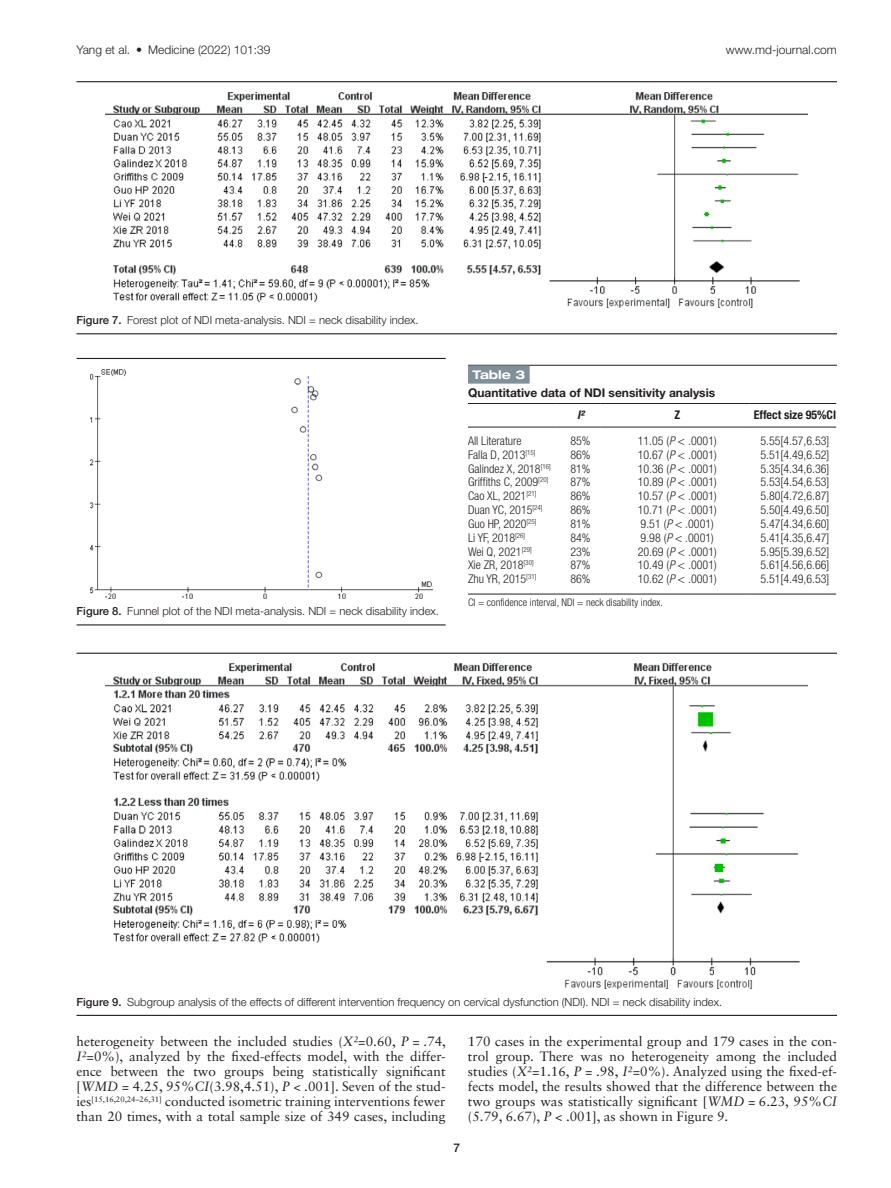
<style>
.page{position:relative;width:891px;height:1188px;background:#fff}
.page>*{position:absolute;margin:0;border:0;box-sizing:border-box;transform-origin:0 0}
.t1{font:13.5px/15px "Sabon LT Std";color:#231f20;text-align:justify}
.t2{font:300 condensed 12px "Helvetica Neue LT Std";color:#231f20}
.t3{font:300 12px "Helvetica Neue LT Std";color:#231f20}
.t4{font:700 12px "Helvetica Neue LT Std";color:#231f20}
.t5{font:700 condensed 12px "Helvetica Neue LT Std";color:#231f20}
.t6{font:700 expanded 12px "Helvetica Neue LT Std";color:#fff}
.t7{font:italic 700 condensed 12px "Helvetica Neue LT Std";color:#231f20}
.t8{font:500 12px "Helvetica Neue LT Std";color:#231f20}
.t9{font:300 11.25px "Helvetica Neue LT Std";color:#231f20}
.t10{font:300 condensed 10.5px "Helvetica Neue LT Std";color:#231f20}
.s1{font-weight:500}
.s2{font-style:italic}
</style>
<div class="page">
<img style="left:106px;top:92px;width:702px;height:215px">
<hr style="left:76px;top:81px;width:761px;height:1px;background:#231f20">
<hr style="left:76px;top:333px;width:761px;height:1px;background:#231f20">
<img style="left:90px;top:369px;width:342px;height:229px">
<hr style="left:77px;top:358px;width:369px;height:1px;background:#231f20">
<hr style="left:77px;top:624px;width:369px;height:2px;background:#231f20">
<hr style="left:468px;top:365px;width:369px;height:1px;background:#231f20">
<div style="left:468px;top:366px;width:62px;height:18px;background:#7f9098"></div>
<hr style="left:468px;top:403px;width:88px;height:1px;background:#231f20">
<hr style="left:468px;top:427px;width:88px;height:1px;background:#231f20">
<hr style="left:556px;top:403px;width:45px;height:1px;background:#231f20">
<hr style="left:556px;top:427px;width:45px;height:1px;background:#231f20">
<hr style="left:601px;top:403px;width:148px;height:1px;background:#231f20">
<hr style="left:601px;top:427px;width:148px;height:1px;background:#231f20">
<hr style="left:749px;top:403px;width:87px;height:1px;background:#231f20">
<hr style="left:749px;top:427px;width:87px;height:1px;background:#231f20">
<hr style="left:468px;top:594px;width:88px;height:1px;background:#231f20">
<hr style="left:556px;top:594px;width:45px;height:1px;background:#231f20">
<hr style="left:601px;top:594px;width:148px;height:1px;background:#231f20">
<hr style="left:749px;top:594px;width:87px;height:1px;background:#231f20">
<img style="left:106px;top:664px;width:702px;height:325px">
<hr style="left:76px;top:653px;width:761px;height:1px;background:#231f20">
<hr style="left:76px;top:1015px;width:761px;height:1px;background:#231f20">
<p class="t3" style="left:76px;top:42px;width:196px">Yang et al. • Medicine (2022) 101:39</p>
<p class="t3" style="left:726px;top:42px;width:113px">www.md-journal.com</p>
<p class="t9" style="left:76px;top:313px;width:344px"><span class="s1">Figure 7.</span> Forest plot of NDI meta-analysis. NDI = neck disability index.</p>
<p class="t9" style="left:77px;top:604px;width:364px"><span class="s1">Figure 8.</span> Funnel plot of the NDI meta-analysis. NDI = neck disability index.</p>
<p class="t6" style="left:472px;top:367px;width:54px">Table 3</p>
<p class="t4" style="left:468px;top:385px;width:249px">Quantitative data of NDI sensitivity analysis</p>
<p class="t7" style="left:577px;top:408px;width:8px">I²</p>
<p class="t5" style="left:674px;top:408px;width:7px">Z</p>
<p class="t5" style="left:754px;top:408px;width:84px">Effect size 95%CI</p>
<p class="t2" style="left:468px;top:434px;width:55px">All Literature</p>
<p class="t2" style="left:570px;top:434px;width:22px">85%</p>
<p class="t2" style="left:638px;top:434px;width:81px">11.05 (<span class="s2">P</span> &lt; .0001)</p>
<p class="t2" style="left:760px;top:434px;width:71px">5.55[4.57,6.53]</p>
<p class="t2" style="left:468px;top:448px;width:69px">Falla D, 2013<sup>[15]</sup></p>
<p class="t2" style="left:570px;top:448px;width:22px">86%</p>
<p class="t2" style="left:638px;top:448px;width:81px">10.67 (<span class="s2">P</span> &lt; .0001)</p>
<p class="t2" style="left:760px;top:448px;width:71px">5.51[4.49,6.52]</p>
<p class="t2" style="left:468px;top:462px;width:84px">Galindez X, 2018<sup>[16]</sup></p>
<p class="t2" style="left:570px;top:462px;width:22px">81%</p>
<p class="t2" style="left:638px;top:462px;width:81px">10.36 (<span class="s2">P</span> &lt; .0001)</p>
<p class="t2" style="left:760px;top:462px;width:71px">5.35[4.34,6.36]</p>
<p class="t2" style="left:468px;top:475px;width:82px">Griffiths C, 2009<sup>[20]</sup></p>
<p class="t2" style="left:570px;top:475px;width:22px">87%</p>
<p class="t2" style="left:638px;top:475px;width:81px">10.89 (<span class="s2">P</span> &lt; .0001)</p>
<p class="t2" style="left:760px;top:475px;width:71px">5.53[4.54,6.53]</p>
<p class="t2" style="left:468px;top:489px;width:70px">Cao XL, 2021<sup>[21]</sup></p>
<p class="t2" style="left:570px;top:489px;width:22px">86%</p>
<p class="t2" style="left:638px;top:489px;width:81px">10.57 (<span class="s2">P</span> &lt; .0001)</p>
<p class="t2" style="left:760px;top:489px;width:71px">5.80[4.72,6.87]</p>
<p class="t2" style="left:468px;top:503px;width:76px">Duan YC, 2015<sup>[24]</sup></p>
<p class="t2" style="left:570px;top:503px;width:22px">86%</p>
<p class="t2" style="left:638px;top:503px;width:81px">10.71 (<span class="s2">P</span> &lt; .0001)</p>
<p class="t2" style="left:760px;top:503px;width:71px">5.50[4.49,6.50]</p>
<p class="t2" style="left:468px;top:517px;width:70px">Guo HP, 2020<sup>[25]</sup></p>
<p class="t2" style="left:570px;top:517px;width:22px">81%</p>
<p class="t2" style="left:641px;top:517px;width:75px">9.51 (<span class="s2">P</span> &lt; .0001)</p>
<p class="t2" style="left:760px;top:517px;width:71px">5.47[4.34,6.60]</p>
<p class="t2" style="left:468px;top:531px;width:59px">Li YF, 2018<sup>[26]</sup></p>
<p class="t2" style="left:570px;top:531px;width:22px">84%</p>
<p class="t2" style="left:641px;top:531px;width:75px">9.98 (<span class="s2">P</span> &lt; .0001)</p>
<p class="t2" style="left:760px;top:531px;width:71px">5.41[4.35,6.47]</p>
<p class="t2" style="left:468px;top:544px;width:65px">Wei Q, 2021<sup>[29]</sup></p>
<p class="t2" style="left:570px;top:544px;width:22px">23%</p>
<p class="t2" style="left:638px;top:544px;width:81px">20.69 (<span class="s2">P</span> &lt; .0001)</p>
<p class="t2" style="left:760px;top:544px;width:71px">5.95[5.39,6.52]</p>
<p class="t2" style="left:468px;top:558px;width:67px">Xie ZR, 2018<sup>[30]</sup></p>
<p class="t2" style="left:570px;top:558px;width:22px">87%</p>
<p class="t2" style="left:638px;top:558px;width:81px">10.49 (<span class="s2">P</span> &lt; .0001)</p>
<p class="t2" style="left:760px;top:558px;width:71px">5.61[4.56,6.66]</p>
<p class="t2" style="left:468px;top:572px;width:70px">Zhu YR, 2015<sup>[31]</sup></p>
<p class="t2" style="left:570px;top:572px;width:22px">86%</p>
<p class="t2" style="left:638px;top:572px;width:81px">10.62 (<span class="s2">P</span> &lt; .0001)</p>
<p class="t2" style="left:760px;top:572px;width:71px">5.51[4.49,6.53]</p>
<p class="t10" style="left:468px;top:597px;width:196px">CI = confidence interval, NDI = neck disability index.</p>
<p class="t9" style="left:76px;top:995px;width:647px"><span class="s1">Figure 9.</span> Subgroup analysis of the effects of different intervention frequency on cervical dysfunction (NDI). NDI = neck disability index.</p>
<p class="t1" style="left:76px;top:1034px;width:371px">heterogeneity between the included studies (<span class="s2">X²</span>=0.60, <span class="s2">P</span> = .74, <span class="s2">I²</span>=0%), analyzed by the fixed-effects model, with the differ&shy;ence between the two groups being statistically significant [<span class="s2">WMD</span> = 4.25, 95%<span class="s2">CI</span>(3.98,4.51), <span class="s2">P</span> &lt; .001]. Seven of the stud&shy;ies<sup>[15,16,20,24–26,31]</sup> conducted isometric training interventions fewer than 20 times, with a total sample size of 349 cases, including</p>
<p class="t1" style="left:468px;top:1034px;width:371px">170 cases in the experimental group and 179 cases in the con&shy;trol group. There was no heterogeneity among the included studies (<span class="s2">X²</span>=1.16, <span class="s2">P</span> = .98, <span class="s2">I²</span>=0%). Analyzed using the fixed-ef&shy;fects model, the results showed that the difference between the two groups was statistically significant [<span class="s2">WMD</span> = 6.23, 95%<span class="s2">CI </span>(5.79, 6.67), <span class="s2">P</span> &lt; .001], as shown in Figure 9.</p>
<p class="t8" style="left:453px;top:1140px;width:8px">7</p>
</div>
